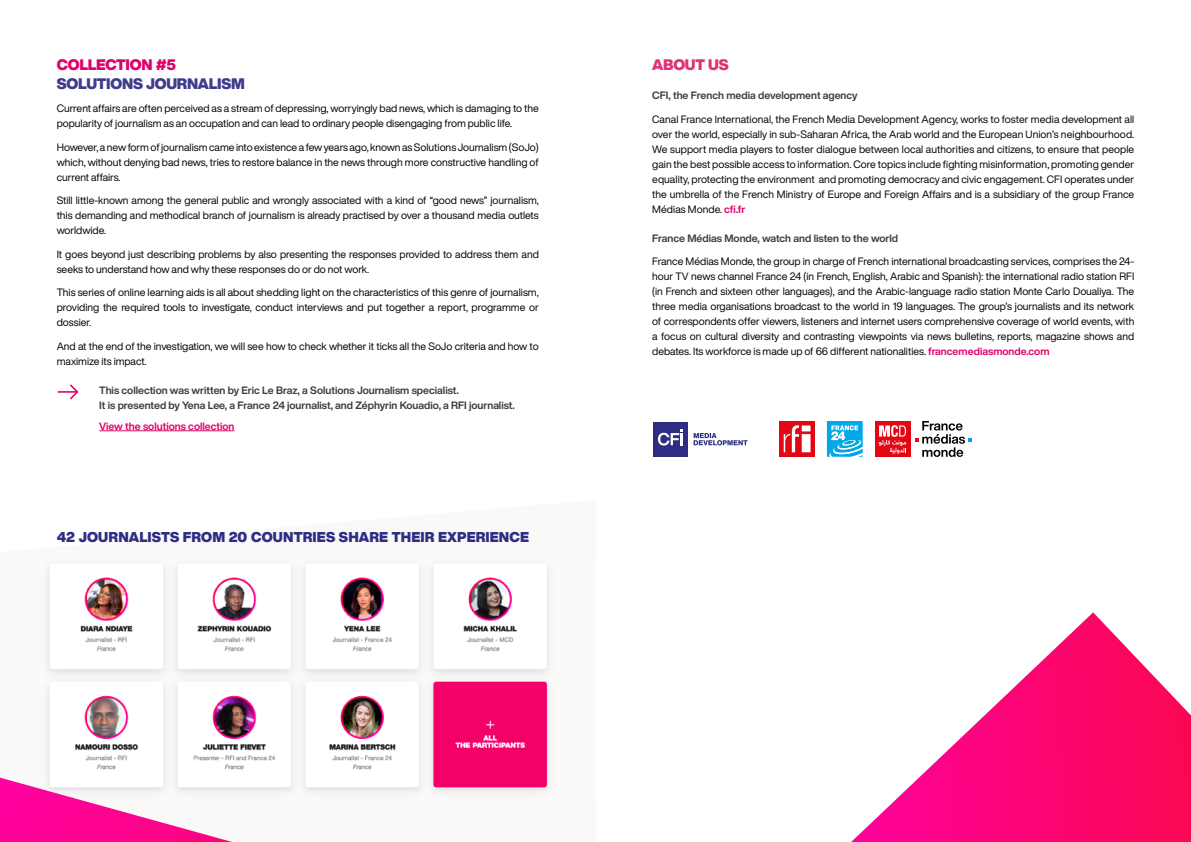
<style>
.page{position:relative;width:1191px;height:842px;background:#fff}
.page>*{position:absolute;margin:0;border:0;box-sizing:border-box;transform-origin:0 0}
.t1{font:900 15px "Helvetica Now Display";letter-spacing:-.015em;color:#403b8c}
.t2{font:900 15px "Helvetica Now Display";letter-spacing:-.015em;color:#e00069}
.t3{font:900 15px "Helvetica Now Display";letter-spacing:-.015em;color:#e33176}
.t4{font:900 14px "Helvetica Now Display";letter-spacing:.01em;color:#2d2e83}
.t5{font:10.5px/15px "Helvetica Now Display";color:#000;text-align:justify}
.t6{font:700 10.5px/15px "Helvetica Now Display";color:#3c3c3b}
.t7{font:700 10.5px "Helvetica Now Display";color:#e00069}
.s1{font-weight:700;color:#e00069}
</style>
<div class="page">
<img style="left:0;top:562px;width:551px;height:233px">
<hr style="left:99px;top:430px;width:135px;height:1px;background:#e00069">
<svg style="left:58px;top:384px;width:21px;height:16px"></svg>
<div style="left:779px;top:421px;width:36px;height:36px;background:#e30613"></div>
<div style="left:874px;top:421px;width:36px;height:36px;background:#e30613"></div>
<svg style="left:783px;top:425px;width:27px;height:27px"></svg>
<svg style="left:878px;top:425px;width:28px;height:29px"></svg>
<svg style="left:827px;top:421px;width:36px;height:36px"></svg>
<svg style="left:915px;top:421px;width:56px;height:36px"></svg>
<svg style="left:851px;top:612px;width:340px;height:230px"></svg>
<div style="left:0;top:799px;width:595px;height:43px;background:#faf9f8"></div>
<svg style="left:0;top:778px;width:232px;height:64px"></svg>
<div style="left:653px;top:422px;width:35px;height:35px;background:#2d2e83"></div>
<svg style="left:693px;top:433px;width:54px;height:12px"></svg>
<svg style="left:658px;top:429px;width:25px;height:16px"></svg>
<h1 class="t2" style="left:57px;top:54px;width:121px">COLLECTION #5</h1>
<h1 class="t1" style="left:57px;top:73px;width:190px">SOLUTIONS JOURNALISM</h1>
<p class="t5" style="left:57px;top:101px;width:483px">Current affairs are often perceived as a stream of depressing, worryingly bad news, which is damaging to the popularity of journalism as an occupation and can lead to ordinary people disengaging from public life.</p>
<p class="t5" style="left:57px;top:140px;width:483px">However, a new form of journalism came into existence a few years ago, known as Solutions Journalism (SoJo) which, without denying bad news, tries to restore balance in the news through more constructive handling of current affairs.</p>
<p class="t5" style="left:57px;top:193px;width:483px">Still little-known among the general public and wrongly associated with a kind of “good news” journalism, this demanding and methodical branch of journalism is already practised by over a thousand media outlets worldwide.</p>
<p class="t5" style="left:57px;top:247px;width:483px">It goes beyond just describing problems by also presenting the responses provided to address them and seeks to understand how and why these responses do or do not work.</p>
<p class="t5" style="left:57px;top:285px;width:483px">This series of online learning aids is all about shedding light on the characteristics of this genre of journalism, providing the required tools to investigate, conduct interviews and put together a report, programme or dossier.</p>
<p class="t5" style="left:57px;top:339px;width:483px">And at the end of the investigation, we will see how to check whether it ticks all the SoJo criteria and how to maximize its impact.</p>
<p class="t6" style="left:99px;top:383px;width:417px">This collection was written by Eric Le Braz, a Solutions Journalism specialist.<br>It is presented by Yena Lee, a France 24 journalist, and Zéphyrin Kouadio, a RFI journalist.</p>
<p class="t7" style="left:99px;top:419px;width:137px">View the solutions collection</p>
<h2 class="t4" style="left:57px;top:528px;width:474px">42 JOURNALISTS FROM 20 COUNTRIES SHARE THEIR EXPERIENCE</h2>
<h1 class="t3" style="left:652px;top:54px;width:78px">ABOUT US</h1>
<p class="t6" style="left:652px;top:88px;width:207px">CFI, the French media development agency</p>
<p class="t5" style="left:652px;top:111px;width:483px">Canal France International, the French Media Development Agency, works to foster media development all over the world, especially in sub-Saharan Africa, the Arab world and the European Union’s neighbourhood.<br>We support media players to foster dialogue between local authorities and citizens, to ensure that people gain the best possible access to information. Core topics include fighting misinformation, promoting gender equality, protecting the environment and promoting democracy and civic engagement. CFI operates under the umbrella of the French Ministry of Europe and Foreign Affairs and is a subsidiary of the group France Médias Monde. <span class="s1">cfi.fr</span></p>
<p class="t6" style="left:652px;top:230px;width:247px">France Médias Monde, watch and listen to the world</p>
<p class="t5" style="left:652px;top:254px;width:483px">France Médias Monde, the group in charge of French international broadcasting services, comprises the 24- hour TV news channel France 24 (in French, English, Arabic and Spanish): the international radio station RFI (in French and sixteen other languages), and the Arabic-language radio station Monte Carlo Doualiya. The three media organisations broadcast to the world in 19 languages. The group’s journalists and its network of correspondents offer viewers, listeners and internet users comprehensive coverage of world events, with a focus on cultural diversity and contrasting viewpoints via news bulletins, reports, magazine shows and debates. Its workforce is made up of 66 different nationalities. <span class="s1">francemediasmonde.com</span></p>
</div>
